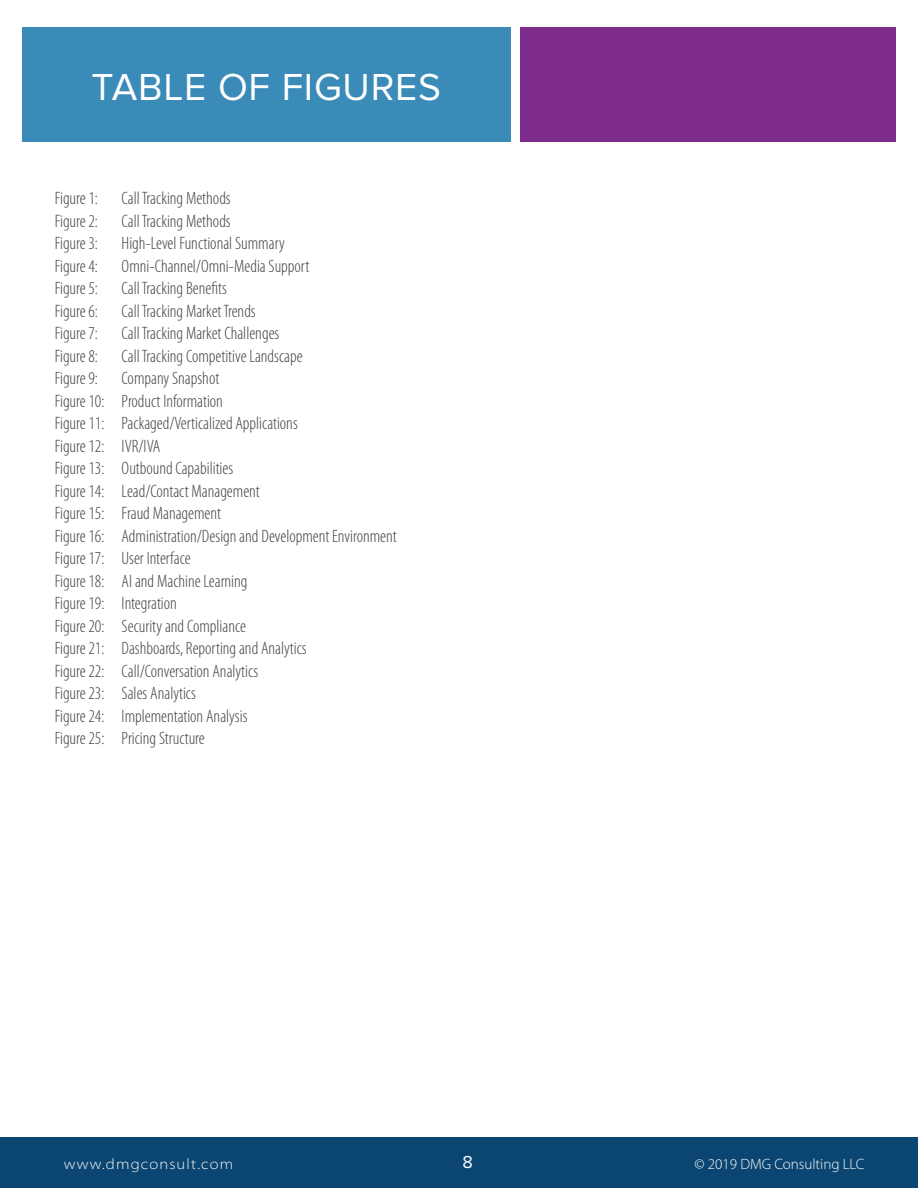
<style>
.page{position:relative;width:918px;height:1188px;background:#fff}
.page>*{position:absolute;margin:0;border:0;box-sizing:border-box;transform-origin:0 0}
.t1{font:39px "Proxima Nova";letter-spacing:.02em;color:#fff}
.t2{font:300 condensed 18px "Myriad Pro";color:#414141}
.t3{font:18px "Proxima Nova";color:#fff}
.t4{font:300 15px "Myriad Pro";color:#fff}
.t5{font:300 semi-expanded 15px "Myriad Pro";letter-spacing:.075em;color:#fff}
</style>
<div class="page">
<div style="left:0;top:1137px;width:918px;height:51px;background:#0b4571"></div>
<div style="left:521px;top:27px;width:375px;height:114px;background:#7d2c8c"></div>
<div style="left:22px;top:27px;width:489px;height:114px;background:#3a8bb8"></div>
<p class="t1" style="left:91px;top:64px;width:351px">TABLE OF FIGURES</p>
<p class="t2" style="left:55px;top:187px;width:45px">Figure 1:</p>
<p class="t2" style="left:122px;top:187px;width:111px">Call Tracking Methods</p>
<p class="t2" style="left:55px;top:210px;width:45px">Figure 2:</p>
<p class="t2" style="left:122px;top:210px;width:111px">Call Tracking Methods</p>
<p class="t2" style="left:55px;top:232px;width:45px">Figure 3:</p>
<p class="t2" style="left:122px;top:232px;width:165px">High-Level Functional Summary</p>
<p class="t2" style="left:55px;top:255px;width:45px">Figure 4:</p>
<p class="t2" style="left:122px;top:255px;width:189px">Omni-Channel/Omni-Media Support</p>
<p class="t2" style="left:55px;top:277px;width:45px">Figure 5:</p>
<p class="t2" style="left:122px;top:277px;width:107px">Call Tracking Benefits</p>
<p class="t2" style="left:55px;top:300px;width:45px">Figure 6:</p>
<p class="t2" style="left:122px;top:300px;width:136px">Call Tracking Market Trends</p>
<p class="t2" style="left:55px;top:322px;width:45px">Figure 7:</p>
<p class="t2" style="left:122px;top:322px;width:159px">Call Tracking Market Challenges</p>
<p class="t2" style="left:55px;top:345px;width:45px">Figure 8:</p>
<p class="t2" style="left:122px;top:345px;width:183px">Call Tracking Competitive Landscape</p>
<p class="t2" style="left:55px;top:367px;width:45px">Figure 9:</p>
<p class="t2" style="left:122px;top:367px;width:99px">Company Snapshot</p>
<p class="t2" style="left:55px;top:390px;width:170px">Figure 10: Product Information</p>
<p class="t2" style="left:55px;top:412px;width:245px">Figure 11: Packaged/Verticalized Applications</p>
<p class="t2" style="left:55px;top:435px;width:107px">Figure 12: IVR/IVA</p>
<p class="t2" style="left:55px;top:457px;width:180px">Figure 13: Outbound Capabilities</p>
<p class="t2" style="left:55px;top:480px;width:207px">Figure 14: Lead/Contact Management</p>
<p class="t2" style="left:55px;top:502px;width:168px">Figure 15: Fraud Management</p>
<p class="t2" style="left:55px;top:525px;width:343px">Figure 16: Administration/Design and Development Environment</p>
<p class="t2" style="left:55px;top:547px;width:137px">Figure 17: User Interface</p>
<p class="t2" style="left:55px;top:570px;width:194px">Figure 18: AI and Machine Learning</p>
<p class="t2" style="left:55px;top:592px;width:124px">Figure 19: Integration</p>
<p class="t2" style="left:55px;top:615px;width:193px">Figure 20: Security and Compliance</p>
<p class="t2" style="left:55px;top:637px;width:254px">Figure 21: Dashboards, Reporting and Analytics</p>
<p class="t2" style="left:55px;top:660px;width:205px">Figure 22: Call/Conversation Analytics</p>
<p class="t2" style="left:55px;top:682px;width:143px">Figure 23: Sales Analytics</p>
<p class="t2" style="left:55px;top:705px;width:194px">Figure 24: Implementation Analysis</p>
<p class="t2" style="left:55px;top:727px;width:152px">Figure 25: Pricing Structure</p>
<p class="t5" style="left:64px;top:1155px;width:171px">www.dmgconsult.com</p>
<p class="t3" style="left:462px;top:1152px;width:12px">8</p>
<p class="t4" style="left:694px;top:1155px;width:171px">© 2019 DMG Consulting LLC</p>
</div>
